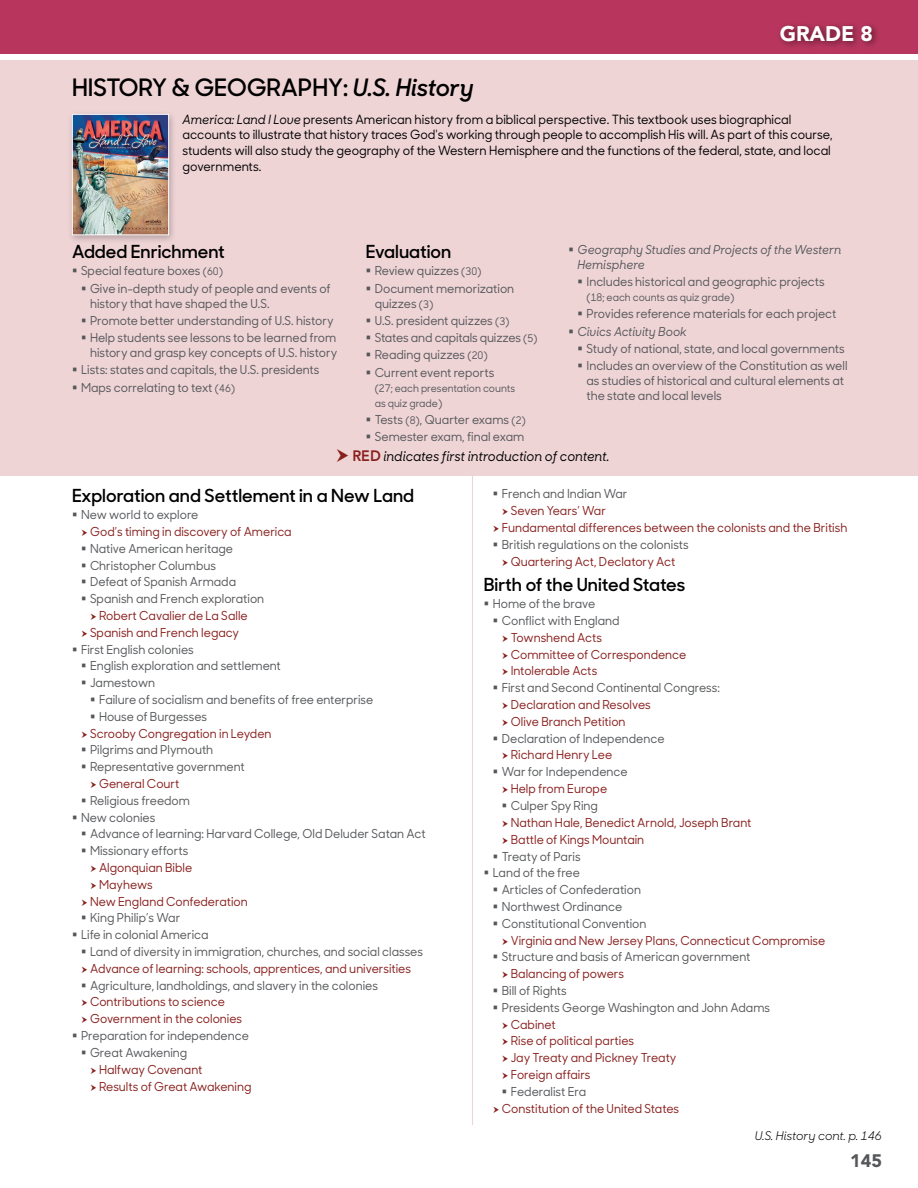
<style>
.page{position:relative;width:918px;height:1188px;background:#fff}
.page>*{position:absolute;margin:0;border:0;box-sizing:border-box;transform-origin:0 0}
.SS_Subjects_Subheads{font:600 24px "Sharp Sans No 1";color:#000}
.t1{font:900 21px "Avenir LT Std";color:#fff}
.SS_Subhead_under_ite{font:600 18px "Sharp Sans No 1";color:#000}
.t2{font:900 18px "Avenir LT Std";color:#55575a}
.SS_Introduction_to_c{font:italic 500 13.5px "Sharp Sans No 1";color:#000;scale:.95 1}
.SS_Opening_Paragraph{font:500 12.75px/15.8px "Sharp Sans No 1";color:#000;scale:.95 1}
.t3{font:500 12.3px/15px "Sharp Sans No 1";color:#55575a;scale:.95 1}
.t4{font:500 12.3px "Sharp Sans No 1";color:#88201e;scale:.95 1}
.t5{font:italic 500 12.3px/15px "Sharp Sans No 1";color:#55575a;scale:.95 1}
.SS_Item_cont__on_nex{font:italic 12px "Sharp Sans No 1";color:#000}
.t6{font:500 10.5px/15px "Sharp Sans No 1";color:#55575a;scale:.95 1}
.s1{font-style:italic}
.s2{font-size:10.5px}
.s3{font-family:"Avenir LT Std";font-weight:800;font-style:normal;font-size:15px;color:#88201e}
</style>
<div class="page">
<hr style="left:472px;top:102px;width:1px;height:1023px;background:#efd4d6">
<div style="left:0;top:0;width:918px;height:54px;background:#b8365e"></div>
<div style="left:775px;top:21px;width:105px;height:28px;background:#000;opacity:.5"></div>
<div style="left:0;top:60px;width:918px;height:415px;background:#efd4d6"></div>
<div style="left:67px;top:110px;width:110px;height:134px;background:#000;opacity:.25"></div>
<img style="left:74px;top:116px;width:93px;height:117px">
<div style="left:72px;top:114px;width:97px;height:121px;border:1px solid #fff"></div>
<h2 class="t1" style="left:780px;top:20px;width:95px">GRADE 8</h2>
<p class="SS_Subjects_Subheads" style="left:72px;top:68px;width:403px">HISTORY &amp; GEOGRAPHY: <span class="s1">U.S. History</span></p>
<p class="SS_Opening_Paragraph" style="left:183px;top:111px;width:686px"><span class="s1">America: Land I Love</span> presents American history from a biblical perspective. This textbook uses biographical accounts to illustrate that history traces God's working through people to accomplish His will. As part of this course, students will also study the geography of the Western Hemisphere and the functions of the federal, state, and local governments.</p>
<p class="SS_Subhead_under_ite" style="left:72px;top:238px;width:154px">Added Enrichment</p>
<p class="t3" style="left:81px;top:263px;width:151px">Special feature boxes <span class="s2">(60)</span></p>
<p class="t3" style="left:90px;top:280px;width:255px">Give in-depth study of people and events of history that have shaped the U.S.</p>
<p class="t3" style="left:90px;top:312px;width:258px">Promote better understanding of U.S. history</p>
<p class="t3" style="left:90px;top:330px;width:262px">Help students see lessons to be learned from history and grasp key concepts of U.S. history</p>
<p class="t3" style="left:81px;top:362px;width:253px">Lists: states and capitals, the U.S. presidents</p>
<p class="t3" style="left:81px;top:379px;width:164px">Maps correlating to text <span class="s2">(46)</span></p>
<p class="SS_Subhead_under_ite" style="left:366px;top:238px;width:87px">Evaluation</p>
<p class="t3" style="left:375px;top:263px;width:114px">Review quizzes <span class="s2">(30)</span></p>
<p class="t3" style="left:375px;top:280px;width:148px">Document memorization quizzes <span class="s2">(3)</span></p>
<p class="t3" style="left:375px;top:312px;width:144px">U.S. president quizzes <span class="s2">(3)</span></p>
<p class="t3" style="left:375px;top:330px;width:173px">States and capitals quizzes <span class="s2">(5)</span></p>
<p class="t3" style="left:375px;top:347px;width:121px">Reading quizzes <span class="s2">(20)</span></p>
<p class="t3" style="left:375px;top:364px;width:127px">Current event reports</p>
<p class="t6" style="left:375px;top:380px;width:149px">(27; each presentation counts as quiz grade)</p>
<p class="t3" style="left:375px;top:411px;width:161px">Tests <span class="s2">(8)</span>, Quarter exams <span class="s2">(2)</span></p>
<p class="t3" style="left:375px;top:429px;width:159px">Semester exam, final exam</p>
<p class="t5" style="left:578px;top:242px;width:279px">Geography Studies and Projects of the Western<br>Hemisphere</p>
<p class="t3" style="left:586px;top:274px;width:252px">Includes historical and geographic projects</p>
<p class="t6" style="left:586px;top:289px;width:157px">(18; each counts as quiz grade)</p>
<p class="t3" style="left:586px;top:306px;width:265px">Provides reference materials for each project</p>
<p class="t5" style="left:578px;top:324px;width:116px">Civics Activity Book</p>
<p class="t3" style="left:586px;top:340px;width:273px">Study of national, state, and local governments</p>
<p class="t3" style="left:586px;top:358px;width:276px">Includes an overview of the Constitution as well as studies of historical and cultural elements at the state and local levels</p>
<p class="SS_Introduction_to_c" style="left:352px;top:446px;width:272px"><span class="s3">RED</span> indicates first introduction of content.</p>
<p class="SS_Subhead_under_ite" style="left:72px;top:482px;width:344px">Exploration and Settlement in a New Land</p>
<p class="t3" style="left:81px;top:507px;width:125px">New world to explore</p>
<p class="t4" style="left:90px;top:523px;width:214px">God’s timing in discovery of America</p>
<p class="t3" style="left:90px;top:540px;width:152px">Native American heritage</p>
<p class="t3" style="left:90px;top:557px;width:134px">Christopher Columbus</p>
<p class="t3" style="left:90px;top:574px;width:155px">Defeat of Spanish Armada</p>
<p class="t3" style="left:90px;top:591px;width:185px">Spanish and French exploration</p>
<p class="t4" style="left:99px;top:607px;width:158px">Robert Cavalier de La Salle</p>
<p class="t4" style="left:90px;top:623px;width:158px">Spanish and French legacy</p>
<p class="t3" style="left:81px;top:641px;width:120px">First English colonies</p>
<p class="t3" style="left:90px;top:658px;width:202px">English exploration and settlement</p>
<p class="t3" style="left:90px;top:675px;width:70px">Jamestown</p>
<p class="t3" style="left:99px;top:692px;width:290px">Failure of socialism and benefits of free enterprise</p>
<p class="t3" style="left:99px;top:708px;width:115px">House of Burgesses</p>
<p class="t4" style="left:90px;top:724px;width:193px">Scrooby Congregation in Leyden</p>
<p class="t3" style="left:90px;top:742px;width:131px">Pilgrims and Plymouth</p>
<p class="t3" style="left:90px;top:759px;width:164px">Representative government</p>
<p class="t4" style="left:99px;top:775px;width:86px">General Court</p>
<p class="t3" style="left:90px;top:792px;width:107px">Religious freedom</p>
<p class="t3" style="left:81px;top:809px;width:80px">New colonies</p>
<p class="t3" style="left:90px;top:826px;width:355px">Advance of learning: Harvard College, Old Deluder Satan Act</p>
<p class="t3" style="left:90px;top:843px;width:105px">Missionary efforts</p>
<p class="t4" style="left:99px;top:859px;width:100px">Algonquian Bible</p>
<p class="t4" style="left:99px;top:875px;width:58px">Mayhews</p>
<p class="t4" style="left:90px;top:892px;width:168px">New England Confederation</p>
<p class="t3" style="left:90px;top:910px;width:97px">King Philip’s War</p>
<p class="t3" style="left:81px;top:927px;width:136px">Life in colonial America</p>
<p class="t3" style="left:90px;top:944px;width:352px">Land of diversity in immigration, churches, and social classes</p>
<p class="t4" style="left:90px;top:959px;width:340px">Advance of learning: schools, apprentices, and universities</p>
<p class="t3" style="left:90px;top:977px;width:305px">Agriculture, landholdings, and slavery in the colonies</p>
<p class="t4" style="left:90px;top:993px;width:144px">Contributions to science</p>
<p class="t4" style="left:90px;top:1010px;width:162px">Government in the colonies</p>
<p class="t3" style="left:81px;top:1028px;width:178px">Preparation for independence</p>
<p class="t3" style="left:90px;top:1044px;width:104px">Great Awakening</p>
<p class="t4" style="left:99px;top:1060px;width:110px">Halfway Covenant</p>
<p class="t4" style="left:99px;top:1077px;width:162px">Results of Great Awakening</p>
<p class="t3" style="left:502px;top:486px;width:134px">French and Indian War</p>
<p class="t4" style="left:511px;top:502px;width:102px">Seven Years’ War</p>
<p class="t4" style="left:502px;top:519px;width:365px">Fundamental differences between the colonists and the British</p>
<p class="t3" style="left:502px;top:537px;width:198px">British regulations on the colonists</p>
<p class="t4" style="left:511px;top:553px;width:175px">Quartering Act, Declatory Act</p>
<p class="SS_Subhead_under_ite" style="left:484px;top:571px;width:203px">Birth of the United States</p>
<p class="t3" style="left:493px;top:596px;width:109px">Home of the brave</p>
<p class="t3" style="left:502px;top:613px;width:126px">Conflict with England</p>
<p class="t4" style="left:511px;top:629px;width:98px">Townshend Acts</p>
<p class="t4" style="left:511px;top:645px;width:186px">Committee of Correspondence</p>
<p class="t4" style="left:511px;top:662px;width:93px">Intolerable Acts</p>
<p class="t3" style="left:502px;top:680px;width:231px">First and Second Continental Congress:</p>
<p class="t4" style="left:511px;top:696px;width:149px">Declaration and Resolves</p>
<p class="t4" style="left:511px;top:713px;width:122px">Olive Branch Petition</p>
<p class="t3" style="left:502px;top:730px;width:173px">Declaration of Independence</p>
<p class="t4" style="left:511px;top:746px;width:108px">Richard Henry Lee</p>
<p class="t3" style="left:502px;top:764px;width:134px">War for Independence</p>
<p class="t4" style="left:511px;top:780px;width:103px">Help from Europe</p>
<p class="t3" style="left:511px;top:798px;width:93px">Culper Spy Ring</p>
<p class="t4" style="left:511px;top:814px;width:255px">Nathan Hale, Benedict Arnold, Joseph Brant</p>
<p class="t4" style="left:511px;top:831px;width:142px">Battle of Kings Mountain</p>
<p class="t3" style="left:502px;top:848px;width:85px">Treaty of Paris</p>
<p class="t3" style="left:493px;top:865px;width:93px">Land of the free</p>
<p class="t3" style="left:502px;top:882px;width:148px">Articles of Confederation</p>
<p class="t3" style="left:502px;top:899px;width:129px">Northwest Ordinance</p>
<p class="t3" style="left:502px;top:915px;width:154px">Constitutional Convention</p>
<p class="t4" style="left:511px;top:931px;width:333px">Virginia and New Jersey Plans, Connecticut Compromise</p>
<p class="t3" style="left:502px;top:949px;width:263px">Structure and basis of American government</p>
<p class="t4" style="left:511px;top:965px;width:121px">Balancing of powers</p>
<p class="t3" style="left:502px;top:983px;width:70px">Bill of Rights</p>
<p class="t3" style="left:502px;top:999px;width:284px">Presidents George Washington and John Adams</p>
<p class="t4" style="left:511px;top:1015px;width:49px">Cabinet</p>
<p class="t4" style="left:511px;top:1032px;width:131px">Rise of political parties</p>
<p class="t4" style="left:511px;top:1049px;width:176px">Jay Treaty and Pickney Treaty</p>
<p class="t4" style="left:511px;top:1066px;width:85px">Foreign affairs</p>
<p class="t3" style="left:511px;top:1083px;width:81px">Federalist Era</p>
<p class="t4" style="left:502px;top:1099px;width:188px">Constitution of the United States</p>
<p class="SS_Item_cont__on_nex" style="left:755px;top:1127px;width:129px">U.S. History cont. p. 146</p>
<h3 class="t2" style="left:850px;top:1150px;width:33px">145</h3>
</div>
